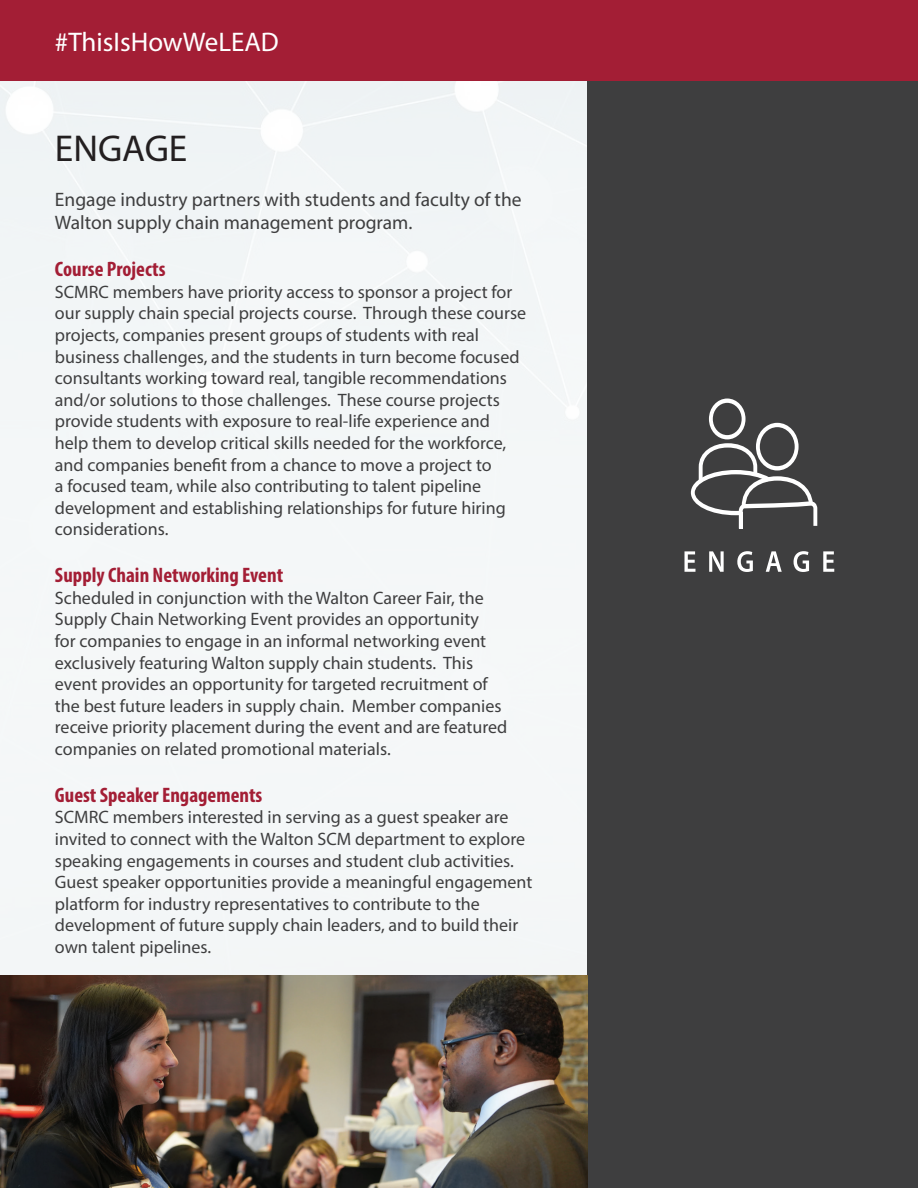
<style>
.page{position:relative;width:918px;height:1188px;background:#fff}
.page>*{position:absolute;margin:0;border:0;box-sizing:border-box;transform-origin:0 0}
.t1{font:37.5px "Myriad Pro";color:#231f20}
.t2{font:27px "Myriad Pro";color:#fff}
.t3{font:700 condensed 21px "Myriad Pro";color:#a31e35}
.t4{font:19.5px/23.4px "Myriad Pro";color:#3e3e3f}
.t5{font:18px/21.6px "Myriad Pro";color:#3e3e3f}
</style>
<div class="page">
<div style="left:587px;top:0;width:331px;height:1188px;background:#3e3e3f"></div>
<div style="left:0;top:0;width:918px;height:81px;background:#a31e35"></div>
<svg style="left:685px;top:551px;width:10px;height:21px"></svg>
<svg style="left:709px;top:551px;width:15px;height:21px"></svg>
<svg style="left:737px;top:551px;width:16px;height:21px"></svg>
<svg style="left:766px;top:551px;width:16px;height:21px"></svg>
<svg style="left:794px;top:551px;width:15px;height:21px"></svg>
<svg style="left:823px;top:551px;width:11px;height:21px"></svg>
<svg style="left:691px;top:399px;width:126px;height:130px"></svg>
<img style="left:0;top:975px;width:587px;height:213px">
<h2 class="t2" style="left:55px;top:25px;width:225px">#ThisIsHowWeLEAD</h2>
<h1 class="t1" style="left:55px;top:125px;width:134px">ENGAGE</h1>
<p class="t4" style="left:55px;top:187px;width:468px">Engage industry partners with students and faculty of the<br>Walton supply chain management program.</p>
<p class="t3" style="left:55px;top:256px;width:112px">Course Projects</p>
<p class="t5" style="left:55px;top:281px;width:473px">SCMRC members have priority access to sponsor a project for our supply chain special projects course. Through these course projects, companies present groups of students with real business challenges, and the students in turn become focused consultants working toward real, tangible recommendations and/or solutions to those challenges. These course projects provide students with exposure to real-life experience and help them to develop critical skills needed for the workforce, and companies benefit from a chance to move a project to<br>a focused team, while also contributing to talent pipeline development and establishing relationships for future hiring considerations.</p>
<p class="t3" style="left:55px;top:562px;width:230px">Supply Chain Networking Event</p>
<p class="t5" style="left:55px;top:587px;width:454px">Scheduled in conjunction with the Walton Career Fair, the Supply Chain Networking Event provides an opportunity<br>for companies to engage in an informal networking event exclusively featuring Walton supply chain students. This event provides an opportunity for targeted recruitment of the best future leaders in supply chain. Member companies receive priority placement during the event and are featured companies on related promotional materials.</p>
<p class="t3" style="left:55px;top:782px;width:209px">Guest Speaker Engagements</p>
<p class="t5" style="left:55px;top:806px;width:479px">SCMRC members interested in serving as a guest speaker are invited to connect with the Walton SCM department to explore speaking engagements in courses and student club activities.<br>Guest speaker opportunities provide a meaningful engagement platform for industry representatives to contribute to the development of future supply chain leaders, and to build their own talent pipelines.</p>
</div>
